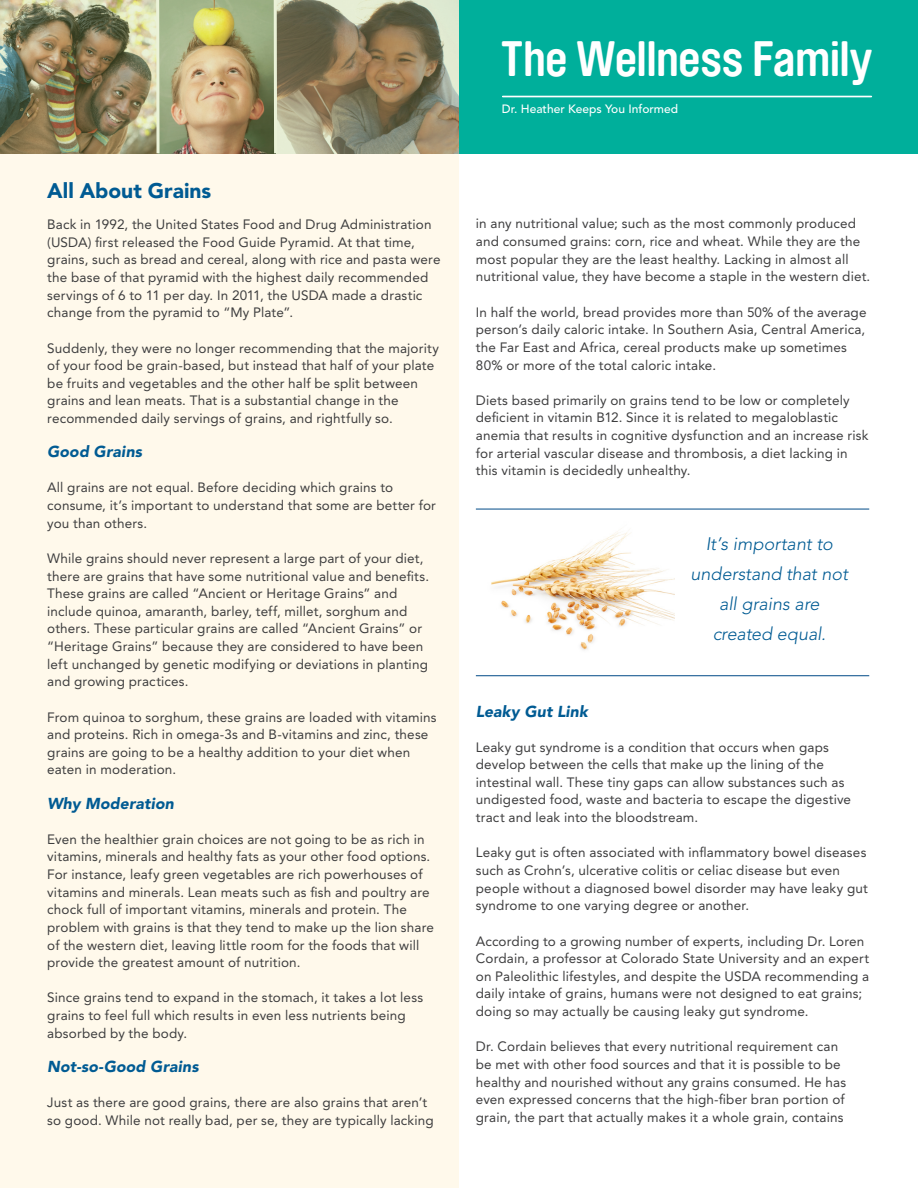
<style>
.page{position:relative;width:918px;height:1188px;background:#fff}
.page>*{position:absolute;margin:0;border:0;box-sizing:border-box;transform-origin:0 0}
.t1{font:700 49.2px "Brauer Neue";letter-spacing:-.01em;color:#fff}
.t2{font:900 21px "Avenir";color:#005b93}
.t3{font:italic 300 18px/30px "Avenir";color:#005b93;text-align:center}
.t4{font:italic 900 15.75px "Avenir";letter-spacing:.01em;color:#005b93}
.t5{font:13.5px/17.7px "Avenir";letter-spacing:.01em;color:#3e3e3f}
.t6{font:500 12px "Avenir";color:#fff}
</style>
<div class="page">
<div style="left:0;top:131px;width:459px;height:1057px;background:#fff9eb"></div>
<hr style="left:476px;top:509px;width:393px;height:1px;background:#004a87">
<hr style="left:476px;top:675px;width:393px;height:1px;background:#004a87">
<div style="left:459px;top:0;width:459px;height:153px;background:#00af9b"></div>
<hr style="left:503px;top:96px;width:368px;height:1px;background:#fff">
<img style="left:0;top:0;width:459px;height:153px">
<img style="left:491px;top:531px;width:184px;height:119px">
<h2 class="t2" style="left:47px;top:178px;width:166px">All About Grains</h2>
<p class="t5" style="left:47px;top:216px;width:395px">Back in 1992, the United States Food and Drug Administration (USDA) first released the Food Guide Pyramid. At that time, grains, such as bread and cereal, along with rice and pasta were the base of that pyramid with the highest daily recommended servings of 6 to 11 per day. In 2011, the USDA made a drastic change from the pyramid to “My Plate”.</p>
<p class="t5" style="left:47px;top:339px;width:393px">Suddenly, they were no longer recommending that the majority of your food be grain-based, but instead that half of your plate be fruits and vegetables and the other half be split between grains and lean meats. That is a substantial change in the recommended daily servings of grains, and rightfully so.</p>
<p class="t4" style="left:47px;top:442px;width:96px">Good Grains</p>
<p class="t5" style="left:47px;top:479px;width:390px">All grains are not equal. Before deciding which grains to consume, it’s important to understand that some are better for you than others.</p>
<p class="t5" style="left:47px;top:549px;width:383px">While grains should never represent a large part of your diet, there are grains that have some nutritional value and benefits.<br>These grains are called “Ancient or Heritage Grains” and include quinoa, amaranth, barley, teff, millet, sorghum and others. These particular grains are called “Ancient Grains” or “Heritage Grains” because they are considered to have been left unchanged by genetic modifying or deviations in planting and growing practices.</p>
<p class="t5" style="left:47px;top:708px;width:391px">From quinoa to sorghum, these grains are loaded with vitamins and proteins. Rich in omega-3s and B-vitamins and zinc, these grains are going to be a healthy addition to your diet when eaten in moderation.</p>
<p class="t4" style="left:47px;top:794px;width:128px">Why Moderation</p>
<p class="t5" style="left:47px;top:830px;width:388px">Even the healthier grain choices are not going to be as rich in vitamins, minerals and healthy fats as your other food options.<br>For instance, leafy green vegetables are rich powerhouses of vitamins and minerals. Lean meats such as fish and poultry are chock full of important vitamins, minerals and protein. The problem with grains is that they tend to make up the lion share of the western diet, leaving little room for the foods that will provide the greatest amount of nutrition.</p>
<p class="t5" style="left:47px;top:989px;width:378px">Since grains tend to expand in the stomach, it takes a lot less grains to feel full which results in even less nutrients being absorbed by the body.</p>
<p class="t4" style="left:47px;top:1057px;width:153px">Not-so-Good Grains</p>
<p class="t5" style="left:47px;top:1094px;width:388px">Just as there are good grains, there are also grains that aren’t so good. While not really bad, per se, they are typically lacking</p>
<h1 class="t1" style="left:501px;top:31px;width:373px">The Wellness Family</h1>
<p class="t6" style="left:502px;top:102px;width:178px">Dr. Heather Keeps You Informed</p>
<p class="t5" style="left:476px;top:215px;width:396px">in any nutritional value; such as the most commonly produced and consumed grains: corn, rice and wheat. While they are the most popular they are the least healthy. Lacking in almost all nutritional value, they have become a staple in the western diet.</p>
<p class="t5" style="left:476px;top:303px;width:392px">In half the world, bread provides more than 50% of the average person’s daily caloric intake. In Southern Asia, Central America, the Far East and Africa, cereal products make up sometimes 80% or more of the total caloric intake.</p>
<p class="t5" style="left:476px;top:391px;width:394px">Diets based primarily on grains tend to be low or completely deficient in vitamin B12. Since it is related to megaloblastic anemia that results in cognitive dysfunction and an increase risk for arterial vascular disease and thrombosis, a diet lacking in this vitamin is decidedly unhealthy.</p>
<h3 class="t3" style="left:691px;top:529px;width:159px">It’s important to understand that not all grains are created equal.</h3>
<p class="t4" style="left:476px;top:702px;width:114px">Leaky Gut Link</p>
<p class="t5" style="left:476px;top:738px;width:377px">Leaky gut syndrome is a condition that occurs when gaps develop between the cells that make up the lining of the intestinal wall. These tiny gaps can allow substances such as undigested food, waste and bacteria to escape the digestive tract and leak into the bloodstream.</p>
<p class="t5" style="left:476px;top:844px;width:394px">Leaky gut is often associated with inflammatory bowel diseases such as Crohn’s, ulcerative colitis or celiac disease but even people without a diagnosed bowel disorder may have leaky gut syndrome to one varying degree or another.</p>
<p class="t5" style="left:476px;top:932px;width:395px">According to a growing number of experts, including Dr. Loren Cordain, a professor at Colorado State University and an expert on Paleolithic lifestyles, and despite the USDA recommending a daily intake of grains, humans were not designed to eat grains; doing so may actually be causing leaky gut syndrome.</p>
<p class="t5" style="left:476px;top:1038px;width:372px">Dr. Cordain believes that every nutritional requirement can be met with other food sources and that it is possible to be healthy and nourished without any grains consumed. He has even expressed concerns that the high-fiber bran portion of grain, the part that actually makes it a whole grain, contains</p>
</div>
